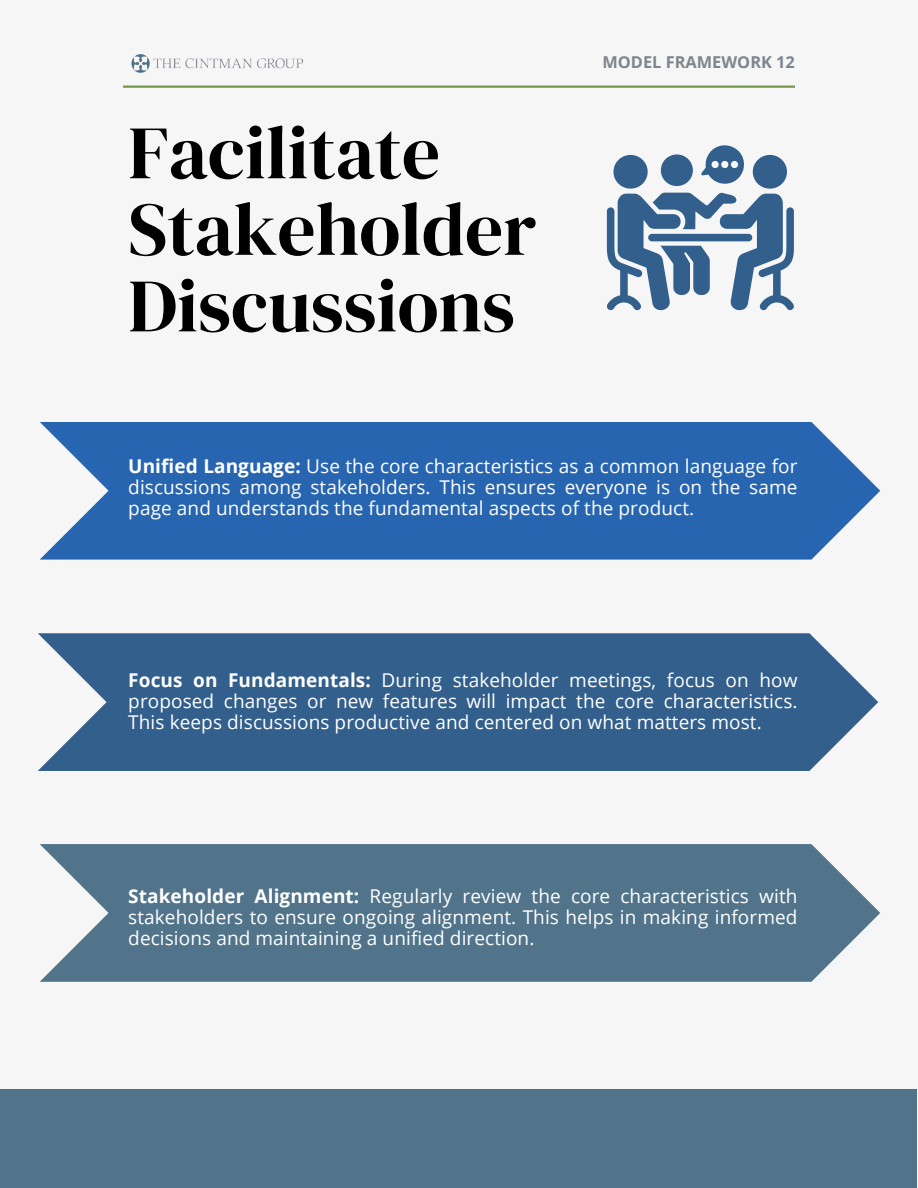
<style>
.page{position:relative;width:918px;height:1188px;background:#f6f6f6}
.page>*{position:absolute;margin:0;border:0;box-sizing:border-box;transform-origin:0 0}
.t1{font:75.3px/76.5px "DM Serif Display";color:#000}
.t2{font:19.05px/21px "Open Sans";letter-spacing:.005em;color:#fff;text-align:justify}
.t3{font:700 16.35px "Open Sans";color:#7d868c}
.s1{font-weight:700}
</style>
<div class="page">
<hr style="left:123px;top:86px;width:672px;height:2px;background:#739849">
<img style="left:131px;top:54px;width:173px;height:19px">
<div style="left:0;top:1089px;width:916px;height:99px;background:#51748b"></div>
<svg style="left:40px;top:422px;width:840px;height:138px;background:#3971b7"></svg>
<svg style="left:38px;top:633px;width:840px;height:138px;background:#436c95"></svg>
<svg style="left:40px;top:844px;width:840px;height:138px;background:#5f7f94"></svg>
<svg style="left:606px;top:145px;width:188px;height:166px"></svg>
<h1 class="t1" style="left:128px;top:114px;width:410px">Facilitate<br>Stakeholder<br>Discussions</h1>
<p class="t3" style="left:602px;top:51px;width:194px">MODEL FRAMEWORK 12</p>
<p class="t2" style="left:128px;top:455px;width:671px"><span class="s1">Unified Language:</span> Use the core characteristics as a common language for discussions among stakeholders. This ensures everyone is on the same page and understands the fundamental aspects of the product.</p>
<p class="t2" style="left:128px;top:670px;width:671px"><span class="s1">Focus on Fundamentals:</span> During stakeholder meetings, focus on how proposed changes or new features will impact the core characteristics.<br>This keeps discussions productive and centered on what matters most.</p>
<p class="t2" style="left:128px;top:885px;width:671px"><span class="s1">Stakeholder Alignment:</span> Regularly review the core characteristics with stakeholders to ensure ongoing alignment. This helps in making informed decisions and maintaining a unified direction.</p>
</div>
